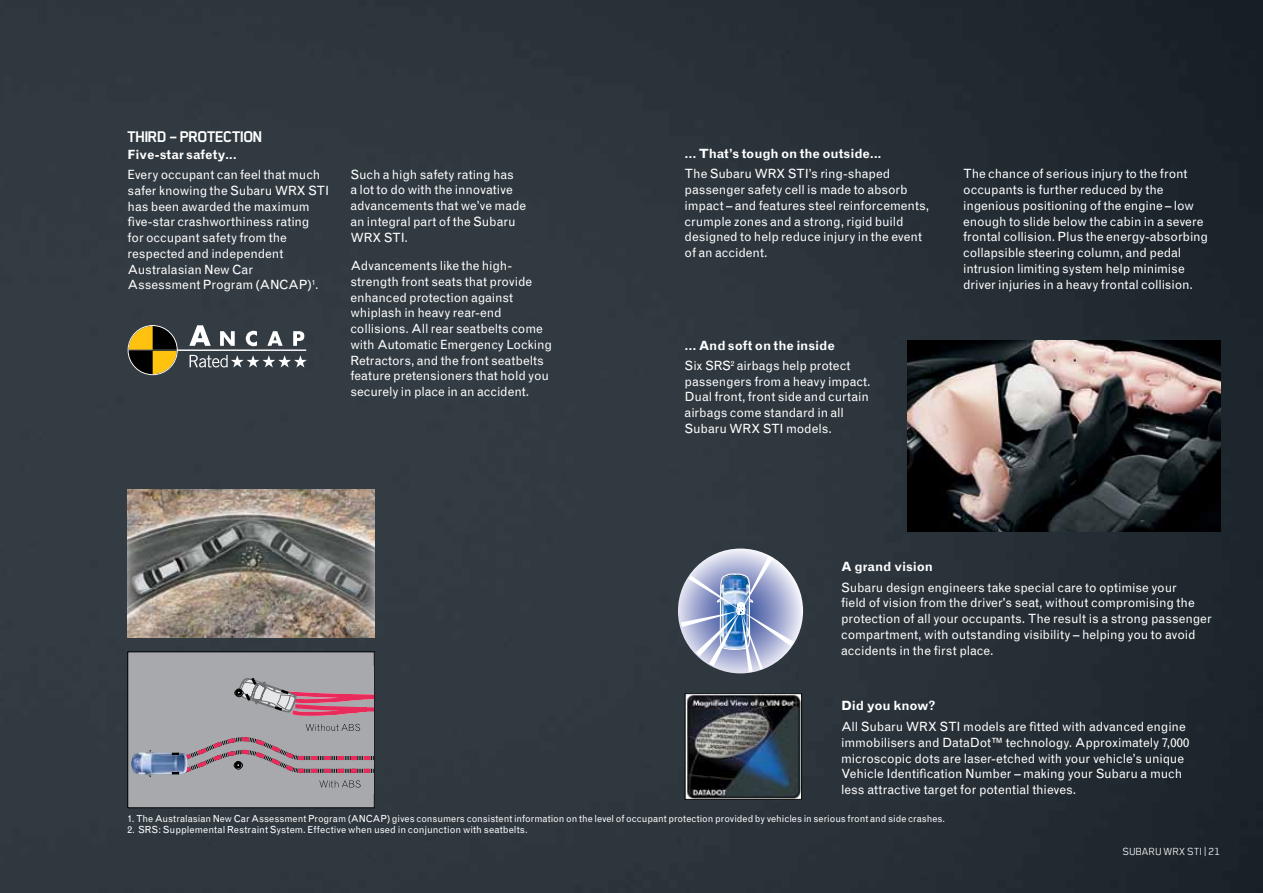
<style>
.page{position:relative;width:1263px;height:893px;background:#fff}
.page>*{position:absolute;margin:0;border:0;box-sizing:border-box;transform-origin:0 0}
.t1{font:700 18px "Subaru";letter-spacing:-.065em;color:#fff}
.t2{font:12.75px/15.8px "Grotesque";letter-spacing:-.01em;color:#fff}
.t3{font:700 12.75px "Grotesque";letter-spacing:-.01em;color:#fff}
.t4{font:12px "Subaru";color:#fff}
.t5{font:9.75px "Grotesque";color:#fff}
.s1{font-weight:700}
</style>
<div class="page">
<img style="left:0;top:0;width:1263px;height:893px">
<div style="left:128px;top:652px;width:246px;height:156px;background:#a7a9ac"></div>
<div style="left:128px;top:652px;width:246px;height:156px;border:1px solid #000"></div>
<div style="left:130px;top:667px;width:244px;height:127px;background:#a7a9ac"></div>
<img style="left:131px;top:750px;width:29px;height:27px">
<svg style="left:160px;top:677px;width:214px;height:111px"></svg>
<img style="left:128px;top:489px;width:246px;height:149px">
<img style="left:907px;top:340px;width:313px;height:191px">
<img style="left:687px;top:695px;width:113px;height:103px">
<div style="left:685px;top:693px;width:117px;height:107px;border:1px solid #000"></div>
<svg style="left:678px;top:549px;width:125px;height:124px"></svg>
<svg style="left:681px;top:555px;width:112px;height:117px;background:#9ba7c5"></svg>
<svg style="left:189px;top:325px;width:22px;height:21px"></svg>
<svg style="left:220px;top:331px;width:15px;height:15px"></svg>
<svg style="left:246px;top:331px;width:11px;height:15px"></svg>
<svg style="left:267px;top:331px;width:16px;height:15px"></svg>
<svg style="left:293px;top:331px;width:11px;height:15px"></svg>
<svg style="left:128px;top:325px;width:49px;height:50px;background:#735e1d"></svg>
<hr style="left:128px;top:350px;width:49px;height:1px;background:#000">
<hr style="left:177px;top:350px;width:129px;height:1px;background:#fff">
<svg style="left:190px;top:355px;width:117px;height:12px"></svg>
<div style="left:128px;top:325px;width:50px;height:50px;border:1px solid #fff;border-radius:50%"></div>
<h1 class="t1" style="left:128px;top:127px;width:137px">THIRD – PROTECTION</h1>
<p class="t3" style="left:128px;top:147px;width:111px">Five-star safety...</p>
<p class="t2" style="left:128px;top:167px;width:203px">Every occupant can feel that much safer knowing the Subaru WRX STI has been awarded the maximum five-star crashworthiness rating<br>for occupant safety from the respected and independent<br>Australasian New Car<br>Assessment Program (ANCAP)<sup>1</sup>.</p>
<p class="t2" style="left:350px;top:166px;width:177px">Such a high safety rating has<br>a lot to do with the innovative advancements that we’ve made an integral part of the Subaru<br>WRX STI.</p>
<p class="t2" style="left:350px;top:258px;width:203px">Advancements like the high&shy;strength front seats that provide enhanced protection against whiplash in heavy rear-end collisions. All rear seatbelts come with Automatic Emergency Locking<br>Retractors, and the front seatbelts feature pretensioners that hold you securely in place in an accident.</p>
<p class="t3" style="left:685px;top:146px;width:199px">... That’s tough on the outside...</p>
<p class="t2" style="left:685px;top:166px;width:246px">The Subaru WRX STI’s ring-shaped passenger safety cell is made to absorb impact – and features steel reinforcements, crumple zones and a strong, rigid build designed to help reduce injury in the event of an accident.</p>
<p class="t2" style="left:963px;top:166px;width:247px">The chance of serious injury to the front occupants is further reduced by the ingenious positioning of the engine – low enough to slide below the cabin in a severe frontal collision. Plus the energy-absorbing collapsible steering column, and pedal intrusion limiting system help minimise driver injuries in a heavy frontal collision.</p>
<p class="t2" style="left:685px;top:335px;width:168px;line-height:20px"><span class="s1">... And soft on the inside<br></span>Six SRS<sup>2</sup> airbags help protect</p>
<p class="t2" style="left:685px;top:373px;width:188px">passengers from a heavy impact.<br>Dual front, front side and curtain airbags come standard in all<br>Subaru WRX STI models.</p>
<p class="t3" style="left:841px;top:559px;width:93px">A grand vision</p>
<p class="t2" style="left:841px;top:579px;width:372px">Subaru design engineers take special care to optimise your<br>field of vision from the driver's seat, without compromising the protection of all your occupants. The result is a strong passenger compartment, with outstanding visibility – helping you to avoid accidents in the first place.</p>
<p class="t3" style="left:841px;top:698px;width:96px">Did you know?</p>
<p class="t2" style="left:841px;top:719px;width:350px">All Subaru WRX STI models are fitted with advanced engine immobilisers and DataDot™ technology. Approximately 7,000 microscopic dots are laser-etched with your vehicle’s unique Vehicle Identification Number – making your Subaru a much less attractive target for potential thieves.</p>
<p class="t5" style="left:128px;top:812px;width:819px">1. The Australasian New Car Assessment Program (ANCAP) gives consumers consistent information on the level of occupant protection provided by vehicles in serious front and side crashes.</p>
<p class="t5" style="left:128px;top:824px;width:402px">2. SRS: Supplemental Restraint System. Effective when used in conjunction with seatbelts.</p>
<p class="t4" style="left:1123px;top:845px;width:99px">SUBARU WRX STI | 21</p>
</div>
